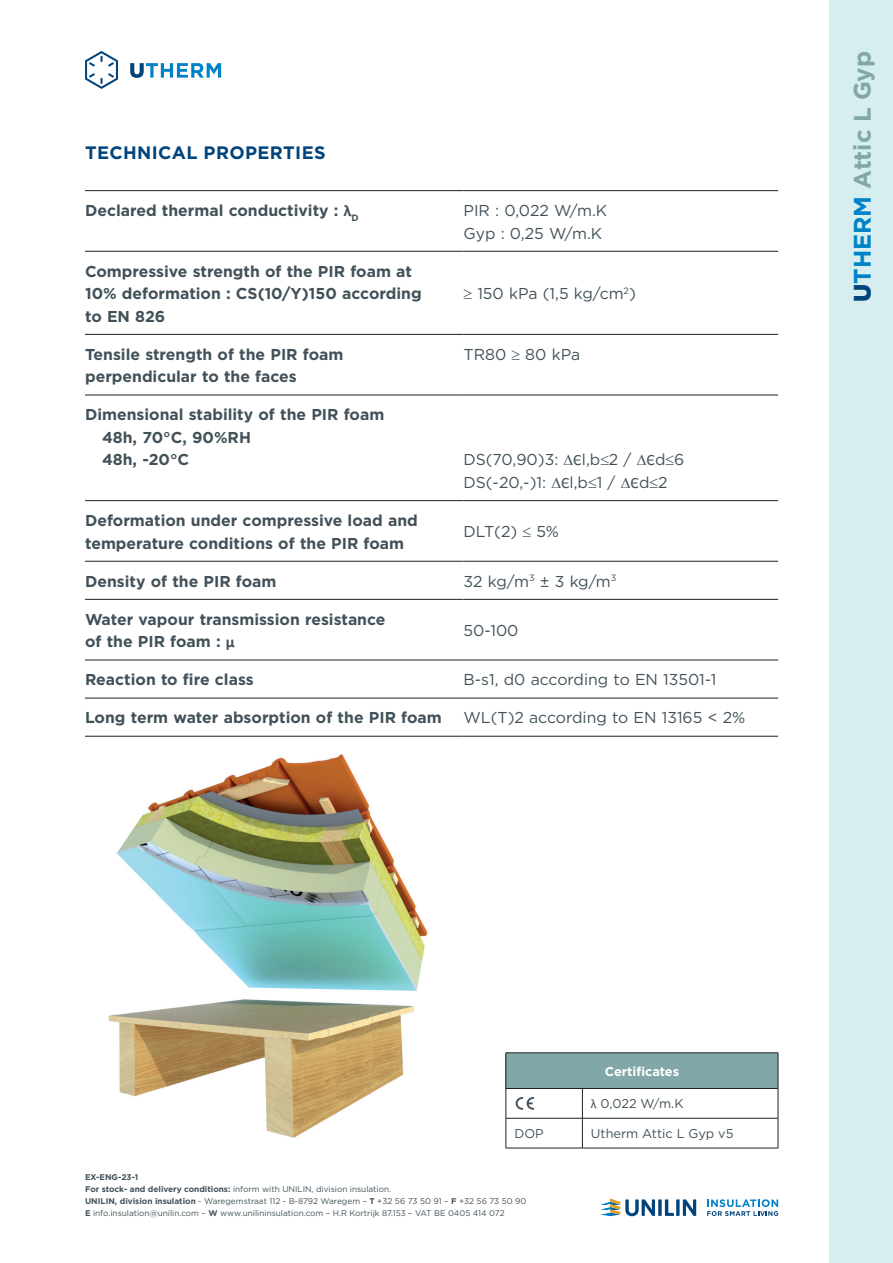
<style>
.page{position:relative;width:893px;height:1263px;background:#fff}
.page>*{position:absolute;margin:0;border:0;box-sizing:border-box;transform-origin:0 0}
.t1{font:700 24px "Gotham";color:#81a7a9}
.t2{font:700 18px "Gotham";letter-spacing:.02em;color:#01437b}
.t3{font:700 15.75px/22.5px "Gotham";color:#425159}
.t4{font:15.75px/22.5px "Gotham";color:#425159}
.t5{font:12.75px "Gotham";color:#425159}
.t6{font:700 12.75px "Gotham";color:#fff}
.t7{font:8.25px/12px "Gotham";color:#425159}
.s1{font-family:"Calibri"}
.s2{font-weight:900;color:#01437b}
.s3{color:#0082c9}
.s4{font-weight:700}
</style>
<div class="page">
<div style="left:829px;top:0;width:64px;height:1263px;background:#d6eeef"></div>
<svg style="left:600px;top:1198px;width:96px;height:18px"></svg>
<svg style="left:707px;top:1199px;width:71px;height:17px"></svg>
<svg style="left:130px;top:63px;width:91px;height:15px"></svg>
<svg style="left:85px;top:51px;width:33px;height:38px"></svg>
<img style="left:85px;top:735px;width:445px;height:410px">
<hr style="left:85px;top:190px;width:378px;height:1px;background:#231f20">
<hr style="left:463px;top:190px;width:315px;height:1px;background:#231f20">
<hr style="left:85px;top:251px;width:378px;height:1px;background:#231f20">
<hr style="left:463px;top:251px;width:315px;height:1px;background:#231f20">
<hr style="left:85px;top:334px;width:378px;height:1px;background:#231f20">
<hr style="left:463px;top:334px;width:315px;height:1px;background:#231f20">
<hr style="left:85px;top:395px;width:378px;height:1px;background:#231f20">
<hr style="left:463px;top:395px;width:315px;height:1px;background:#231f20">
<hr style="left:85px;top:500px;width:378px;height:1px;background:#231f20">
<hr style="left:463px;top:500px;width:315px;height:1px;background:#231f20">
<hr style="left:85px;top:561px;width:378px;height:1px;background:#231f20">
<hr style="left:463px;top:561px;width:315px;height:1px;background:#231f20">
<hr style="left:85px;top:599px;width:378px;height:1px;background:#231f20">
<hr style="left:463px;top:599px;width:315px;height:1px;background:#231f20">
<hr style="left:85px;top:660px;width:378px;height:1px;background:#231f20">
<hr style="left:463px;top:660px;width:315px;height:1px;background:#231f20">
<hr style="left:85px;top:698px;width:378px;height:1px;background:#231f20">
<hr style="left:463px;top:698px;width:315px;height:1px;background:#231f20">
<hr style="left:85px;top:736px;width:378px;height:1px;background:#231f20">
<hr style="left:463px;top:736px;width:315px;height:1px;background:#231f20">
<div style="left:506px;top:1053px;width:272px;height:35px;background:#81a7a9"></div>
<hr style="left:506px;top:1052px;width:76px;height:1px;background:#231f20">
<hr style="left:506px;top:1053px;width:1px;height:35px;background:#231f20">
<hr style="left:582px;top:1052px;width:196px;height:1px;background:#231f20">
<hr style="left:778px;top:1053px;width:1px;height:35px;background:#231f20">
<hr style="left:506px;top:1088px;width:76px;height:1px;background:#231f20">
<svg style="left:506px;top:1089px;width:1px;height:29px"></svg>
<hr style="left:582px;top:1088px;width:196px;height:1px;background:#231f20">
<svg style="left:582px;top:1089px;width:1px;height:29px"></svg>
<svg style="left:778px;top:1089px;width:1px;height:29px"></svg>
<hr style="left:506px;top:1118px;width:76px;height:1px;background:#231f20">
<hr style="left:506px;top:1118px;width:1px;height:30px;background:#231f20">
<hr style="left:582px;top:1118px;width:196px;height:1px;background:#231f20">
<hr style="left:582px;top:1118px;width:1px;height:30px;background:#231f20">
<hr style="left:778px;top:1118px;width:1px;height:30px;background:#231f20">
<hr style="left:506px;top:1148px;width:76px;height:1px;background:#231f20">
<hr style="left:582px;top:1148px;width:196px;height:1px;background:#231f20">
<svg style="left:516px;top:1097px;width:18px;height:13px"></svg>
<p class="t2" style="left:85px;top:141px;width:242px">TECHNICAL PROPERTIES</p>
<p class="t3" style="left:85px;top:199px;width:275px">Declared thermal conductivity : <span class="s1">λ</span><sub>D</sub></p>
<p class="t4" style="left:463px;top:199px;width:145px">PIR : 0,022 W/m.K<br>Gyp : 0,25 W/m.K</p>
<p class="t3" style="left:85px;top:260px;width:338px">Compressive strength of the PIR foam at<br>10% deformation : CS(10/Y)150 according to EN 826</p>
<p class="t4" style="left:463px;top:282px;width:174px">≥ 150 kPa (1,5 kg/cm<sup>2</sup>)</p>
<p class="t3" style="left:85px;top:343px;width:260px">Tensile strength of the PIR foam perpendicular to the faces</p>
<p class="t4" style="left:463px;top:343px;width:118px">TR80 ≥ 80 kPa</p>
<p class="t3" style="left:102px;top:403px;width:284px;text-indent:-17px">Dimensional stability of the PIR foam<br>48h, 70°C, 90%RH<br>48h, -20°C</p>
<p class="t4" style="left:463px;top:448px;width:222px">DS(70,90)3: ∆<span class="s1">Є</span>l,b≤2 / ∆<span class="s1">Є</span>d≤6<br>DS(-20,-)1: ∆<span class="s1">Є</span>l,b≤1 / ∆<span class="s1">Є</span>d≤2</p>
<p class="t3" style="left:85px;top:509px;width:334px">Deformation under compressive load and temperature conditions of the PIR foam</p>
<p class="t4" style="left:463px;top:520px;width:97px">DLT(2) ≤ 5%</p>
<p class="t3" style="left:85px;top:570px;width:193px">Density of the PIR foam</p>
<p class="t4" style="left:463px;top:569px;width:155px">32 kg/m<sup>3</sup> ± 3 kg/m<sup>3</sup></p>
<p class="t3" style="left:85px;top:608px;width:302px">Water vapour transmission resistance of the PIR foam : <span class="s1">μ</span></p>
<p class="t4" style="left:463px;top:619px;width:57px">50-100</p>
<p class="t3" style="left:85px;top:668px;width:170px">Reaction to fire class</p>
<p class="t4" style="left:463px;top:668px;width:255px">B-s1, d0 according to EN 13501-1</p>
<p class="t3" style="left:85px;top:706px;width:358px">Long term water absorption of the PIR foam</p>
<p class="t4" style="left:463px;top:706px;width:283px">WL(T)2 according to EN 13165 &lt; 2%</p>
<h1 class="t1" style="left:846px;top:302px;width:253px;rotate:-90deg"><span class="s2">U</span><span class="s3">THERM</span> Attic L Gyp</h1>
<p class="t6" style="left:605px;top:1063px;width:76px">Certificates</p>
<p class="t5" style="left:591px;top:1096px;width:94px"><span class="s1">λ</span> 0,022 W/m.K</p>
<p class="t5" style="left:514px;top:1125px;width:31px">DOP</p>
<p class="t5" style="left:591px;top:1125px;width:144px">Utherm Attic L Gyp v5</p>
<p class="t7" style="left:85px;top:1171px;width:443px"><span class="s4">EX-ENG-23-1<br>For stock- and delivery conditions:</span> inform with UNILIN, division insulation.<br><span class="s4">UNILIN, division insulation</span> - Waregemstraat 112 - B-8792 Waregem – <span class="s4">T</span> +32 56 73 50 91 – <span class="s4">F</span> +32 56 73 50 90<br><span class="s4">E</span> info.insulation@unilin.com – <span class="s4">W</span> www.unilininsulation.com – H.R Kortrijk 87.153 – VAT BE 0405 414 072</p>
</div>
